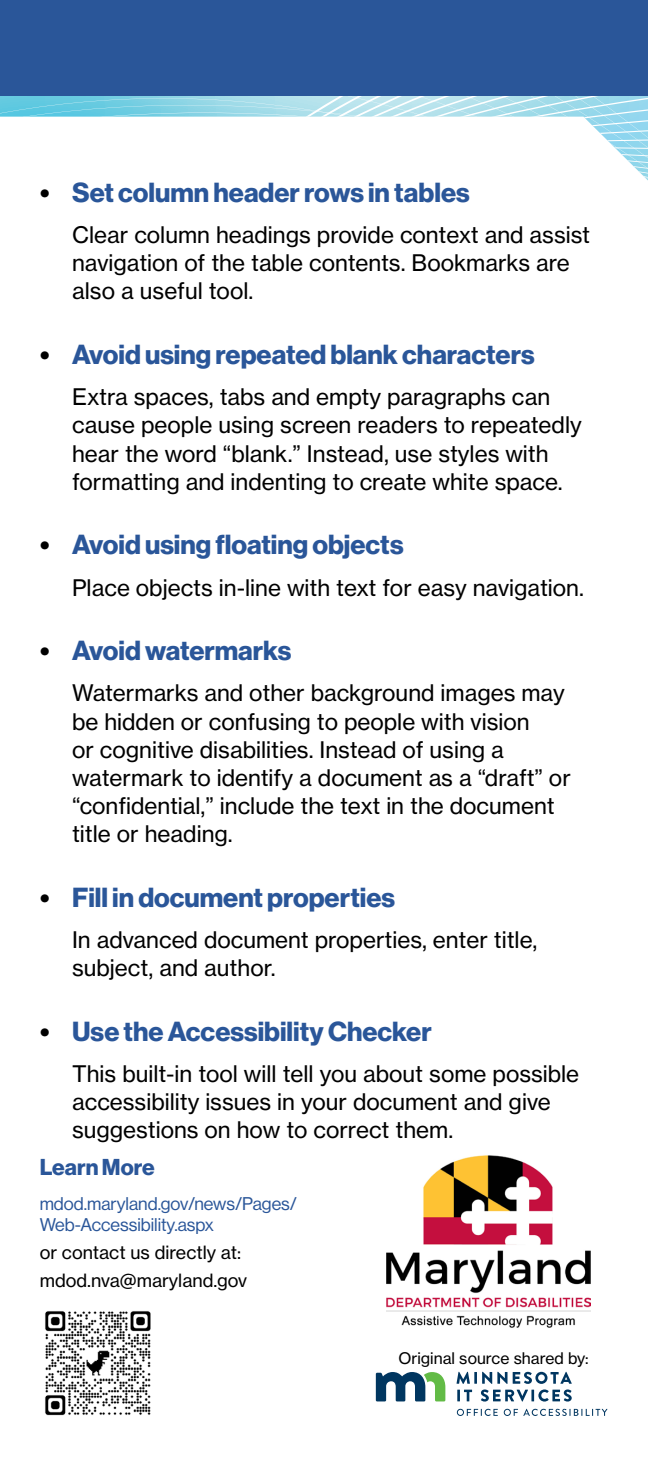
<style>
.page{position:relative;width:648px;height:1458px;background:#fff}
.page>*{position:absolute;margin:0;border:0;box-sizing:border-box;transform-origin:0 0}
.t1{font:27px "N Haas Grotesk DS Std 75 Bd";color:#2a5699}
.List_Level_2{font:22.5px/28.1px "N Haas Grotesk TX Std 55 Rg";color:#000}
.t2{font:22.5px "N Haas Grotesk DS Std 75 Bd";color:#2a5699}
.t3{font:18px/21.6px "N Haas Grotesk DS Std 55 Rg";color:#2a5699}
.t4{font:18px/28.1px "N Haas Grotesk TX Std 55 Rg";color:#000}
.Body_text{font:15.75px "N Haas Grotesk TX Std 55 Rg";color:#000}
.s1{color:#000}
</style>
<div class="page">
<svg style="left:0;top:96px;width:648px;height:2px"></svg>
<svg style="left:0;top:98px;width:648px;height:25px"></svg>
<svg style="left:590px;top:123px;width:58px;height:58px"></svg>
<div style="left:0;top:0;width:648px;height:96px;background:#2a5699"></div>
<img style="left:45px;top:1311px;width:106px;height:105px">
<img style="left:387px;top:1155px;width:203px;height:173px">
<svg style="left:376px;top:1372px;width:69px;height:29px"></svg>
<svg style="left:457px;top:1409px;width:41px;height:7px"></svg>
<svg style="left:504px;top:1409px;width:104px;height:7px"></svg>
<svg style="left:457px;top:1372px;width:115px;height:30px"></svg>
<p class="t1" style="left:40px;top:177px;width:432px"><span class="s1">•</span> Set column header rows in tables</p>
<p class="List_Level_2" style="left:72px;top:221px;width:520px">Clear column headings provide context and assist navigation of the table contents. Bookmarks are also a useful tool.</p>
<p class="t1" style="left:40px;top:339px;width:496px"><span class="s1">•</span> Avoid using repeated blank characters</p>
<p class="List_Level_2" style="left:72px;top:383px;width:511px">Extra spaces, tabs and empty paragraphs can cause people using screen readers to repeatedly hear the word “blank.” Instead, use styles with formatting and indenting to create white space.</p>
<p class="t1" style="left:40px;top:529px;width:365px"><span class="s1">•</span> Avoid using floating objects</p>
<p class="List_Level_2" style="left:72px;top:573px;width:513px">Place objects in-line with text for easy navigation.</p>
<p class="t1" style="left:40px;top:635px;width:253px"><span class="s1">•</span> Avoid watermarks</p>
<p class="List_Level_2" style="left:72px;top:679px;width:500px">Watermarks and other background images may be hidden or confusing to people with vision<br>or cognitive disabilities. Instead of using a watermark to identify a document as a “draft” or “confidential,” include the text in the document title or heading.</p>
<p class="t1" style="left:40px;top:882px;width:357px"><span class="s1">•</span> Fill in document properties</p>
<p class="List_Level_2" style="left:72px;top:926px;width:467px">In advanced document properties, enter title, subject, and author.</p>
<p class="t1" style="left:40px;top:1016px;width:394px"><span class="s1">•</span> Use the Accessibility Checker</p>
<p class="List_Level_2" style="left:72px;top:1060px;width:509px">This built-in tool will tell you about some possible accessibility issues in your document and give suggestions on how to correct them.</p>
<p class="t2" style="left:40px;top:1154px;width:117px">Learn More</p>
<p class="t3" style="left:40px;top:1193px;width:259px">mdod.maryland.gov/news/Pages/<br>Web-Accessibility.aspx</p>
<p class="t4" style="left:40px;top:1239px;width:209px">or contact us directly at: mdod.nva@maryland.gov</p>
<p class="Body_text" style="left:398px;top:1349px;width:192px">Original source shared by:</p>
</div>
